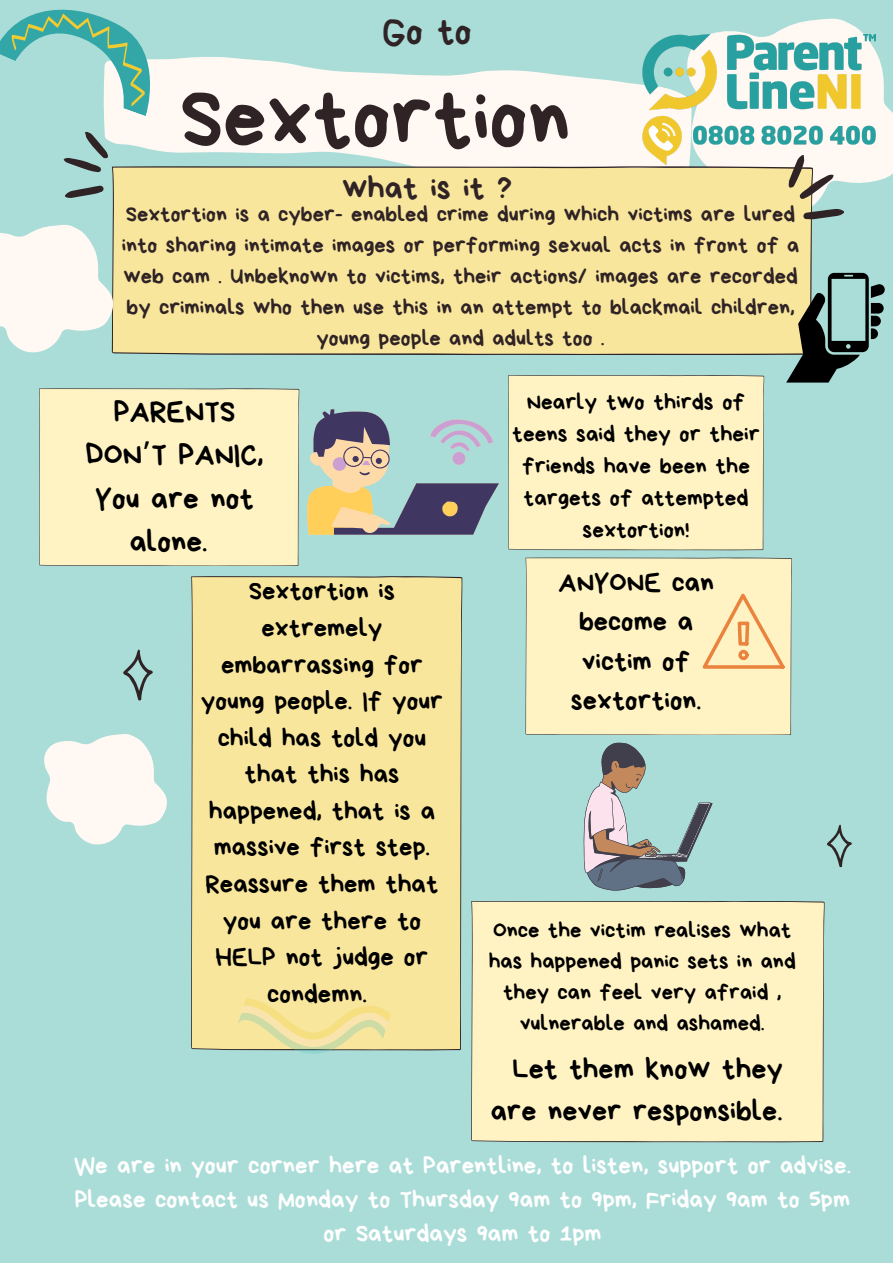
<style>
.page{position:relative;width:893px;height:1263px;background:#abddd8}
.page>*{position:absolute;margin:0;border:0;box-sizing:border-box;transform-origin:0 0}
.t1{font:86.32px "Bryndan Write";color:#2f2325}
.t2{font:37.95px "Bryndan Write";color:#2f2325}
.t3{font:33px "Bryndan Write";color:#2f2325}
.t4{font:31.05px/43.3px "Bryndan Write";color:#000;text-align:center}
.t5{font:29.92px/41.6px "Bryndan Write";color:#000;text-align:right}
.t6{font:28.28px/39.4px "Bryndan Write";color:#000;text-align:center}
.t7{font:26.47px/36.6px "Bryndan Write";color:#000;text-align:center}
.t8{font:24.97px/33.9px "Bryndan Write";color:#fff;text-align:center}
.t9{font:23.1px/32.1px "Bryndan Write";color:#000;text-align:center}
.t10{font:22.5px/30.9px "Bryndan Write";color:#000;text-align:center}
.t11{font:22.42px/30.9px "Bryndan Write";color:#2f2325;text-align:center}
.s1{font-family:"Noto Sans Gurmukhi"}
</style>
<div class="page">
<svg style="left:636px;top:0;width:257px;height:260px;fill:#abddd8"></svg>
<svg style="left:101px;top:54px;width:541px;height:112px;fill:#fff8f3"></svg>
<img style="left:642px;top:34px;width:233px;height:132px">
<div style="left:139px;top:166px;width:674px;height:189px;background:#f9e69d"></div>
<div style="left:525px;top:558px;width:267px;height:177px;background:#fff3c4"></div>
<div style="left:191px;top:576px;width:271px;height:474px;background:#f9e69d"></div>
<svg style="left:785px;top:154px;width:63px;height:68px"></svg>
<svg style="left:825px;top:823px;width:29px;height:45px"></svg>
<svg style="left:16px;top:648px;width:173px;height:220px"></svg>
<svg style="left:0;top:127px;width:139px;height:253px"></svg>
<svg style="left:0;top:0;width:174px;height:116px;background:#9bd2c9"></svg>
<svg style="left:235px;top:968px;width:157px;height:106px;background:#e2e0a8"></svg>
<svg style="left:307px;top:409px;width:192px;height:126px;background:#a1aaa4"></svg>
<svg style="left:702px;top:593px;width:83px;height:77px;background:#fbdfac"></svg>
<svg style="left:584px;top:743px;width:128px;height:147px;background:#9db2b1"></svg>
<div style="left:39px;top:388px;width:260px;height:178px;background:#fff3c4"></div>
<div style="left:508px;top:375px;width:256px;height:175px;background:#fff3c4"></div>
<div style="left:471px;top:901px;width:353px;height:241px;background:#fff3c4"></div>
<svg style="left:786px;top:273px;width:99px;height:110px;background:#768c7f"></svg>
<p class="t2" style="left:382px;top:13px;width:90px">Go to</p>
<h2 class="t1" style="left:180px;top:75px;width:392px">Sextortion</h2>
<p class="t3" style="left:342px;top:171px;width:171px">what is it ?</p>
<p class="t11" style="left:122px;top:199px;width:679px">Sextortion is a cyber- enabled crime during which victims are lured into sharing intimate images or performing sexual acts in front of a web cam . Unbeknown to victims, their actions/ images are recorded by criminals who then use this in an attempt to blackmail children, young people and adults too .</p>
<h3 class="t4" style="left:86px;top:390px;width:179px">PARENTS<br>DON<span class="s1">’</span>T PANIC,<br>You are not alone.</h3>
<p class="t9" style="left:512px;top:386px;width:249px">Nearly two thirds of teens said they or their friends have been the targets of attempted sextortion!</p>
<p class="t7" style="left:201px;top:573px;width:244px">Sextortion is extremely embarrassing for young people. If your child has told you that this has happened, that is a massive first step.<br>Reassure them that you are there to<br>HELP not judge or condemn.</p>
<p class="t6" style="left:558px;top:563px;width:157px">ANYONE can become a victim of sextortion.</p>
<p class="t10" style="left:489px;top:915px;width:308px">Once the victim realises what has happened panic sets in and they can feel very afraid , vulnerable and ashamed.</p>
<p class="t5" style="left:491px;top:1048px;width:294px">Let them know they are never responsible.</p>
<h1 class="t8" style="left:74px;top:1149px;width:778px">We are in your corner here at Parentline, to listen, support or advise.<br>Please contact us Monday to Thursday 9am to 9pm, Friday 9am to 5pm or Saturdays 9am to 1pm</h1>
</div>
